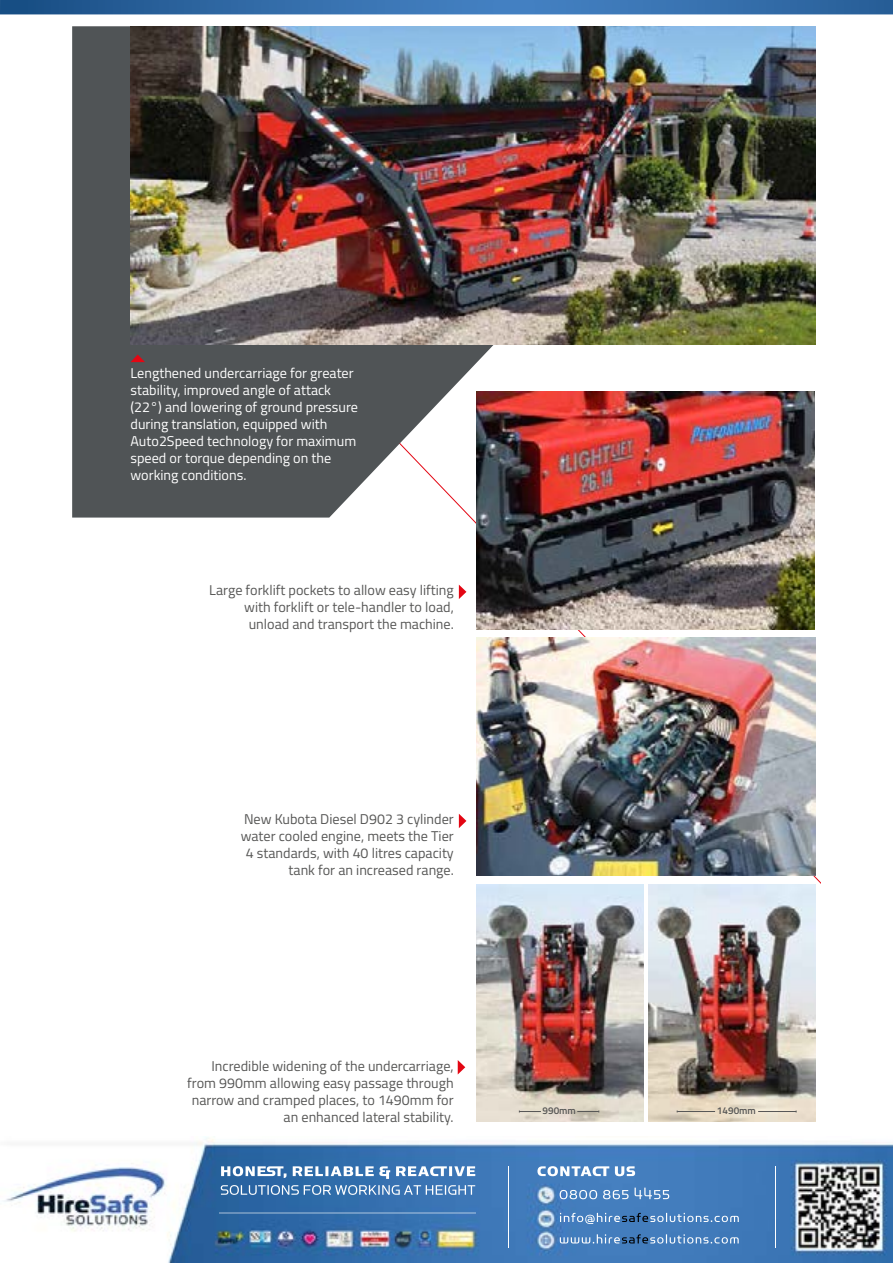
<style>
.page{position:relative;width:893px;height:1263px;background:#fff}
.page>*{position:absolute;margin:0;border:0;box-sizing:border-box;transform-origin:0 0}
.t1{font:14.25px/17.1px "Titillium";color:#575756;text-align:right}
.t2{font:14.25px/17.1px "Titillium";color:#fff}
.t3{font:600 9.9px "Titillium";color:#575756}
</style>
<div class="page">
<svg style="left:0;top:0;width:893px;height:14px;background:#326ca9"></svg>
<img style="left:4px;top:1137px;width:889px;height:126px">
<img style="left:508px;top:1166px;width:1px;height:81px">
<img style="left:775px;top:1166px;width:1px;height:81px">
<img style="left:220px;top:1213px;width:255px;height:1px">
<svg style="left:264px;top:302px;width:557px;height:844px"></svg>
<img style="left:477px;top:638px;width:338px;height:237px">
<img style="left:477px;top:392px;width:338px;height:237px">
<img style="left:72px;top:26px;width:725px;height:492px">
<svg style="left:459px;top:814px;width:7px;height:14px"></svg>
<svg style="left:131px;top:354px;width:14px;height:8px"></svg>
<svg style="left:459px;top:585px;width:7px;height:14px"></svg>
<svg style="left:458px;top:1060px;width:7px;height:14px"></svg>
<img style="left:648px;top:884px;width:167px;height:237px">
<img style="left:477px;top:884px;width:166px;height:237px">
<svg style="left:577px;top:1110px;width:23px;height:2px"></svg>
<hr style="left:758px;top:1111px;width:38px;height:1px;background:#575756">
<svg style="left:519px;top:1110px;width:22px;height:2px"></svg>
<hr style="left:677px;top:1111px;width:38px;height:1px;background:#575756">
<img style="left:131px;top:26px;width:684px;height:318px">
<p class="t2" style="left:131px;top:364px;width:229px">Lengthened undercarriage for greater stability, improved angle of attack (22°) and lowering of ground pressure during translation, equipped with Auto2Speed technology for maximum speed or torque depending on the working conditions.</p>
<p class="t1" style="left:209px;top:581px;width:246px">Large forklift pockets to allow easy lifting with forklift or tele-handler to load, unload and transport the machine.</p>
<p class="t1" style="left:241px;top:810px;width:215px">New Kubota Diesel D902 3 cylinder water cooled engine, meets the Tier 4 standards, with 40 litres capacity tank for an increased range.</p>
<p class="t1" style="left:187px;top:1056px;width:268px">Incredible widening of the undercarriage, from 990mm allowing easy passage through narrow and cramped places, to 1490mm for an enhanced lateral stability.</p>
<p class="t3" style="left:542px;top:1103px;width:35px">990mm</p>
<p class="t3" style="left:717px;top:1103px;width:40px">1490mm</p>
</div>
